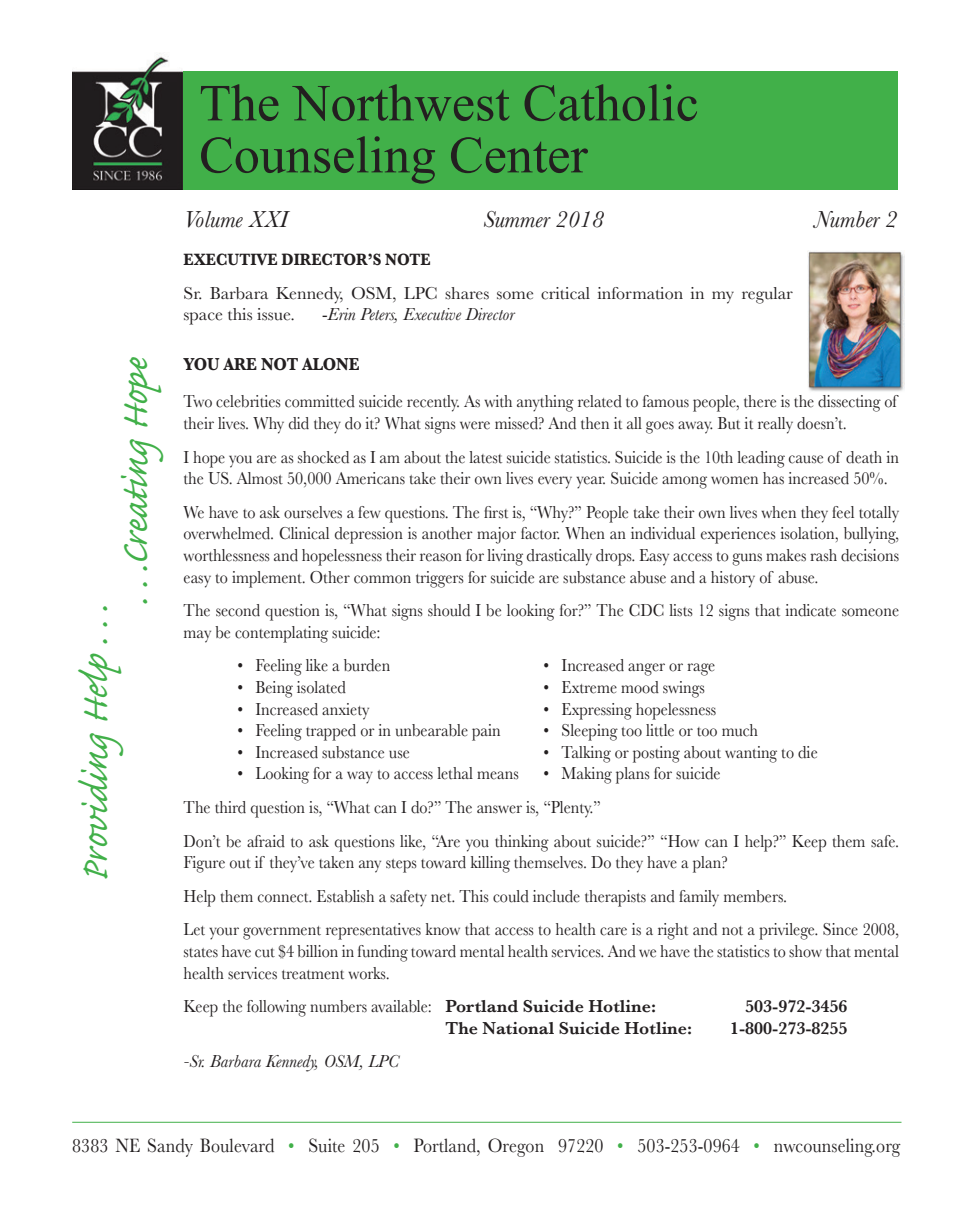
<style>
.page{position:relative;width:972px;height:1224px;background:#fff}
.page>*{position:absolute;margin:0;border:0;box-sizing:border-box;transform-origin:0 0}
.t1{font:52px "Times New Roman";color:#231f20}
.t2{font:48px "Caflisch Script Pro";color:#41b049}
.t3{font:italic 24px "Baskerville";color:#231f20}
.Baskerville_Text_9{font:20px "Baskerville";letter-spacing:.005em;color:#231f20;scale:.9 1}
.t4{font:18px/21.6px "Baskerville";color:#231f20;scale:.9 1}
.t5{font:18px/21.6px "Baskerville";color:#231f20}
.t6{font:italic 18px "Baskerville";color:#231f20}
.t7{font:600 18px "Baskerville";color:#231f20}
.t8{font:700 18px "Baskerville";color:#231f20;scale:.9 1}
.Baskerville_Text_9-2{font:700 17px "Baskerville";color:#231f20;scale:.9 1}
.s1{font-style:normal}
.s2{font-weight:600}
.s3{color:#41b049}
</style>
<div class="page">
<div style="left:139px;top:72px;width:759px;height:118px;background:#41b049"></div>
<img style="left:72px;top:53px;width:110px;height:137px">
<hr style="left:72px;top:1122px;width:830px;height:1px;background:#41b049">
<img style="left:807px;top:251px;width:97px;height:141px">
<p class="t2" style="left:110px;top:606px;width:250px;rotate:-90deg">. . .Creating Hope</p>
<p class="t2" style="left:70px;top:882px;width:278px;rotate:-90deg">Providing Help . . .</p>
<p class="t1" style="left:199px;top:68px;width:501px">The Northwest Catholic</p>
<p class="t1" style="left:199px;top:120px;width:390px">Counseling Center</p>
<p class="t3" style="left:184px;top:204px;width:106px">Volume XXI</p>
<p class="t3" style="left:483px;top:204px;width:122px">Summer 2018</p>
<p class="t3" style="left:814px;top:204px;width:85px">Number 2</p>
<p class="Baskerville_Text_9-2" style="left:184px;top:248px;width:276px">EXECUTIVE DIRECTOR’S NOTE</p>
<p class="t5" style="left:184px;top:282px;width:611px">Sr. Barbara Kennedy, OSM, LPC shares some critical information in my regular space this issue.</p>
<p class="t6" style="left:322px;top:302px;width:194px"><span class="s1">-</span>Erin Peters, Executive Director</p>
<p class="t8" style="left:184px;top:351px;width:197px">YOU ARE NOT ALONE</p>
<p class="t4" style="left:184px;top:391px;width:794px">Two celebrities committed suicide recently. As with anything related to famous people, there is the dissecting of their lives. Why did they do it? What signs were missed? And then it all goes away. But it really doesn’t.</p>
<p class="t4" style="left:184px;top:446px;width:796px">I hope you are as shocked as I am about the latest suicide statistics. Suicide is the 10th leading cause of death in the US. Almost 50,000 Americans take their own lives every year. Suicide among women has increased 50%.</p>
<p class="t4" style="left:184px;top:501px;width:797px;text-align:justify">We have to ask ourselves a few questions. The first is, “Why?” People take their own lives when they feel totally overwhelmed. Clinical depression is another major factor. When an individual experiences isolation, bullying, worthlessness and hopelessness their reason for living drastically drops. Easy access to guns makes rash decisions easy to implement. Other common triggers for suicide are substance abuse and a history of abuse.</p>
<p class="t4" style="left:184px;top:600px;width:796px">The second question is, “What signs should I be looking for?” The CDC lists 12 signs that indicate someone may be contemplating suicide:</p>
<p class="t4" style="left:238px;top:655px;width:171px">• Feeling like a burden</p>
<p class="t4" style="left:544px;top:655px;width:192px">• Increased anger or rage</p>
<p class="t4" style="left:238px;top:677px;width:122px">• Being isolated</p>
<p class="t4" style="left:544px;top:677px;width:181px">• Extreme mood swings</p>
<p class="t4" style="left:238px;top:698px;width:148px">• Increased anxiety</p>
<p class="t4" style="left:544px;top:698px;width:193px">• Expressing hopelessness</p>
<p class="t4" style="left:238px;top:720px;width:294px">• Feeling trapped or in unbearable pain</p>
<p class="t4" style="left:544px;top:720px;width:240px">• Sleeping too little or too much</p>
<p class="t4" style="left:238px;top:741px;width:193px">• Increased substance use</p>
<p class="t4" style="left:544px;top:741px;width:306px">• Talking or posting about wanting to die</p>
<p class="t4" style="left:238px;top:763px;width:314px">• Looking for a way to access lethal means</p>
<p class="t4" style="left:544px;top:763px;width:198px">• Making plans for suicide</p>
<p class="t4" style="left:184px;top:797px;width:465px">The third question is, “What can I do?” The answer is, “Plenty.”</p>
<p class="t4" style="left:184px;top:830px;width:797px">Don’t be afraid to ask questions like, “Are you thinking about suicide?” “How can I help?” Keep them safe.<br>Figure out if they’ve taken any steps toward killing themselves. Do they have a plan?</p>
<p class="t4" style="left:184px;top:885px;width:672px">Help them connect. Establish a safety net. This could include therapists and family members.</p>
<p class="t4" style="left:184px;top:919px;width:797px;text-align:justify">Let your government representatives know that access to health care is a right and not a privilege. Since 2008, states have cut $4 billion in funding toward mental health services. And we have the statistics to show that mental health services treatment works.</p>
<p class="t4" style="left:184px;top:996px;width:527px">Keep the following numbers available: <span class="s2">Portland Suicide Hotline:</span></p>
<p class="t7" style="left:745px;top:994px;width:104px">503-972-3456</p>
<p class="t7" style="left:446px;top:1015px;width:248px">The National Suicide Hotline:</p>
<p class="t7" style="left:730px;top:1015px;width:119px">1-800-273-8255</p>
<p class="t6" style="left:184px;top:1050px;width:217px">-Sr. Barbara Kennedy, OSM, LPC</p>
<p class="Baskerville_Text_9" style="left:72px;top:1133px;width:922px">8383 NE Sandy Boulevard <span class="s3">•</span> Suite 205 <span class="s3">•</span> Portland, Oregon 97220 <span class="s3">•</span> 503-253-0964 <span class="s3">•</span> nwcounseling.org</p>
</div>
